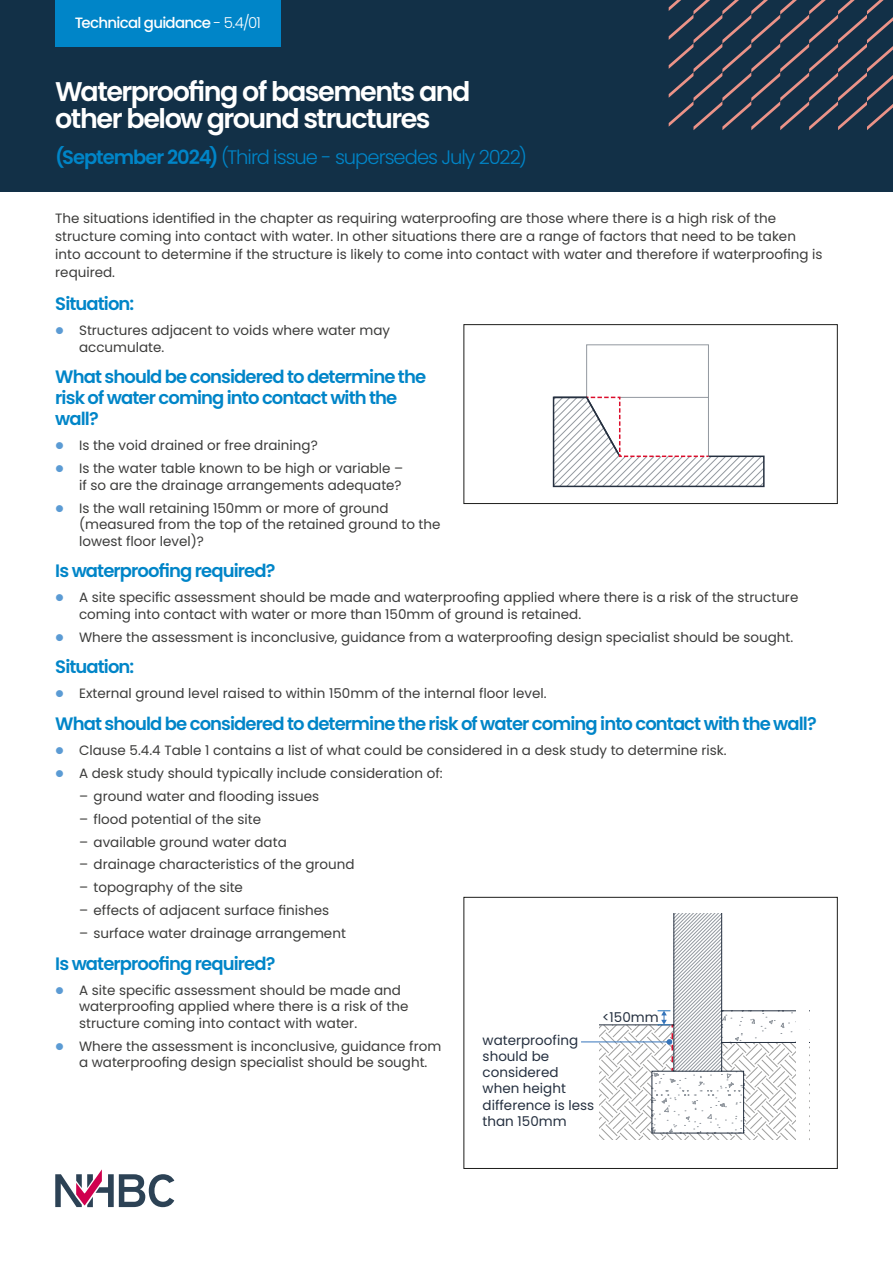
<style>
.page{position:relative;width:893px;height:1263px;background:#fff}
.page>*{position:absolute;margin:0;border:0;box-sizing:border-box;transform-origin:0 0}
.t1{font:600 27px/27px "Poppins";letter-spacing:-.055em;color:#fff}
.t2{font:300 19.5px "Poppins";letter-spacing:-.05em;color:#0085c8}
.t3{font:600 18px/21px "Poppins";letter-spacing:-.05em;color:#0085c8}
.t4{font:500 15px "Poppins";letter-spacing:-.05em;color:#fff}
.t5{font:13.5px/16.5px "Poppins";color:#3c3c3b}
.t6{font:13.5px/16.2px "Poppins";color:#253040}
.s1{font-weight:300}
.s2{font-weight:600}
</style>
<div class="page">
<div style="left:0;top:0;width:893px;height:191px;background:#123047"></div>
<svg style="left:669px;top:0;width:224px;height:130px"></svg>
<svg style="left:55px;top:1169px;width:119px;height:38px"></svg>
<svg style="left:553px;top:344px;width:212px;height:143px"></svg>
<div style="left:463px;top:324px;width:375px;height:180px;border:1px solid #1d1d1b"></div>
<svg style="left:581px;top:913px;width:215px;height:227px"></svg>
<div style="left:463px;top:897px;width:375px;height:272px;border:1px solid #1d1d1b"></div>
<div style="left:55px;top:0;width:226px;height:46px;background:#0085c8"></div>
<p class="t4" style="left:75px;top:14px;width:188px">Technical guidance <span class="s1">- 5.4/01</span></p>
<h1 class="t1" style="left:55px;top:79px;width:417px">Waterproofing of basements and other below ground structures</h1>
<h2 class="t2" style="left:55px;top:146px;width:473px"><span class="s2">(September 2024)</span> (Third issue - supersedes July 2022)</h2>
<p class="t5" style="left:55px;top:209px;width:769px;line-height:18px">The situations identified in the chapter as requiring waterproofing are those where there is a high risk of the structure coming into contact with water. In other situations there are a range of factors that need to be taken into account to determine if the structure is likely to come into contact with water and therefore if waterproofing is required.</p>
<h3 class="t3" style="left:55px;top:294px;width:81px">Situation:</h3>
<p class="t5" style="left:79px;top:322px;width:313px">Structures adjacent to voids where water may accumulate.</p>
<h3 class="t3" style="left:55px;top:367px;width:372px">What should be considered to determine the risk of water coming into contact with the wall?</h3>
<p class="t5" style="left:79px;top:434px;width:326px;line-height:23px">Is the void drained or free draining?<br>Is the water table known to be high or variable –</p>
<p class="t5" style="left:79px;top:474px;width:324px;line-height:23px">if so are the drainage arrangements adequate?<br>Is the wall retaining 150mm or more of ground</p>
<p class="t5" style="left:79px;top:516px;width:363px">(measured from the top of the retained ground to the lowest floor level)?</p>
<h3 class="t3" style="left:55px;top:561px;width:222px">Is waterproofing required?</h3>
<p class="t5" style="left:79px;top:589px;width:721px">A site specific assessment should be made and waterproofing applied where there is a risk of the structure coming into contact with water or more than 150mm of ground is retained.</p>
<p class="t5" style="left:79px;top:629px;width:716px">Where the assessment is inconclusive, guidance from a waterproofing design specialist should be sought.</p>
<h3 class="t3" style="left:55px;top:657px;width:81px">Situation:</h3>
<p class="t5" style="left:79px;top:685px;width:469px">External ground level raised to within 150mm of the internal floor level.</p>
<h3 class="t3" style="left:55px;top:713px;width:763px">What should be considered to determine the risk of water coming into contact with the wall?</h3>
<p class="t5" style="left:79px;top:739px;width:649px;line-height:23px">Clause 5.4.4 Table 1 contains a list of what could be considered in a desk study to determine risk.<br>A desk study should typically include consideration of:</p>
<p class="t5" style="left:79px;top:788px;width:242px">– ground water and flooding issues</p>
<p class="t5" style="left:79px;top:811px;width:184px">– flood potential of the site</p>
<p class="t5" style="left:79px;top:834px;width:209px">– available ground water data</p>
<p class="t5" style="left:79px;top:856px;width:277px">– drainage characteristics of the ground</p>
<p class="t5" style="left:79px;top:879px;width:165px">– topography of the site</p>
<p class="t5" style="left:79px;top:902px;width:252px">– effects of adjacent surface finishes</p>
<p class="t5" style="left:79px;top:925px;width:268px">– surface water drainage arrangement</p>
<h3 class="t3" style="left:55px;top:953px;width:222px">Is waterproofing required?</h3>
<p class="t5" style="left:79px;top:982px;width:331px">A site specific assessment should be made and waterproofing applied where there is a risk of the structure coming into contact with water.</p>
<p class="t5" style="left:79px;top:1038px;width:364px">Where the assessment is inconclusive, guidance from a waterproofing design specialist should be sought.</p>
<p class="t6" style="left:602px;top:1009px;width:58px">&lt;150mm</p>
<p class="t6" style="left:483px;top:1032px;width:113px">waterproofing should be considered when height difference is less than 150mm</p>
</div>
